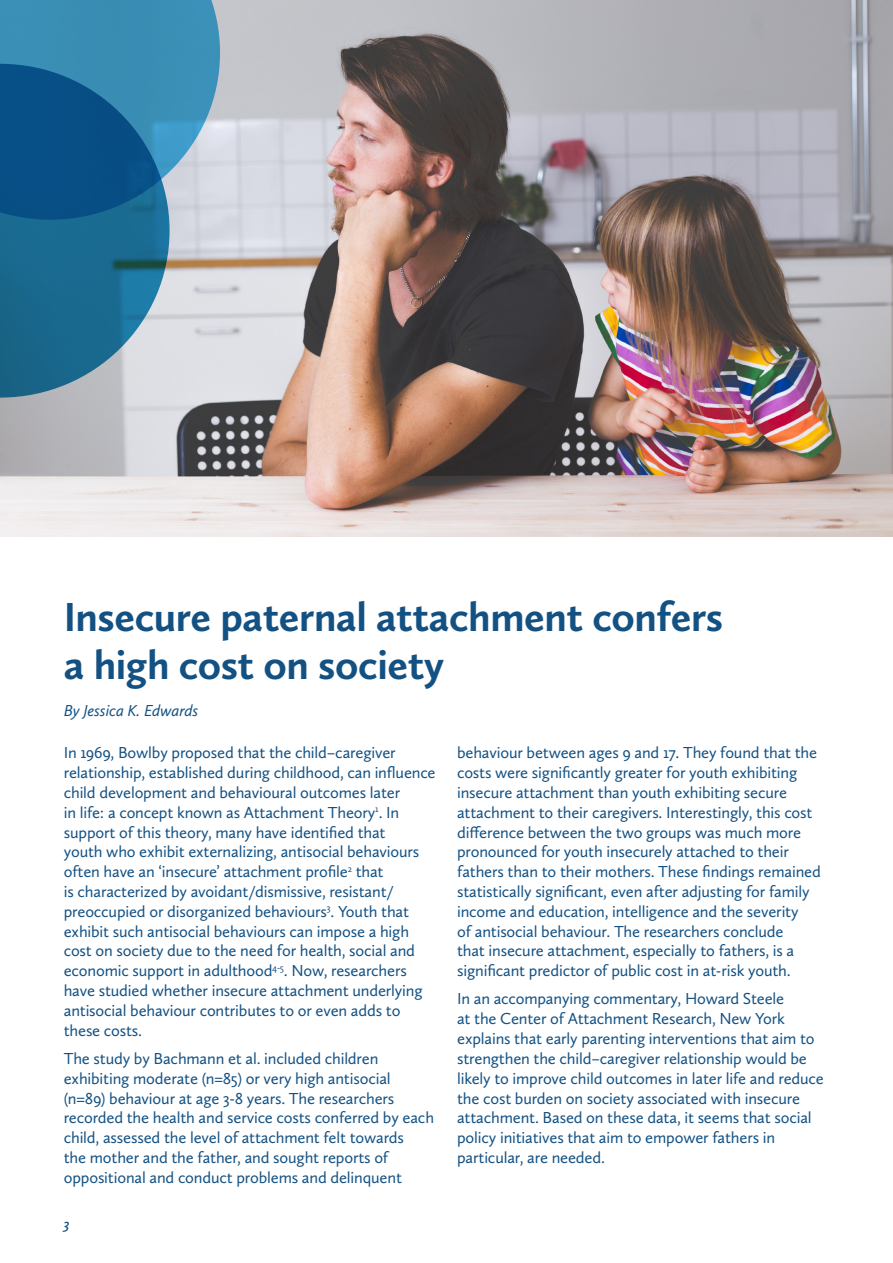
<style>
.page{position:relative;width:893px;height:1263px;background:#fff}
.page>*{position:absolute;margin:0;border:0;box-sizing:border-box;transform-origin:0 0}
.t1{font:700 42px/48px "Calluna Sans";letter-spacing:-.01em;color:#135183}
.t2{font:16.5px/19.8px "Calluna Sans";letter-spacing:-.01em;color:#135183}
.t3{font:italic 16.5px "Calluna Sans";letter-spacing:-.01em;color:#135183}
.t4{font:italic 600 15px "Calluna Sans";color:#135183}
</style>
<div class="page">
<img style="left:0;top:0;width:893px;height:536px">
<svg style="left:0;top:220px;width:170px;height:178px;background:#3f7e9d"></svg>
<svg style="left:0;top:0;width:220px;height:220px;background:#327ba6"></svg>
<h1 class="t1" style="left:64px;top:593px;width:661px">Insecure paternal attachment confers a high cost on society</h1>
<p class="t3" style="left:64px;top:701px;width:136px">By Jessica K. Edwards</p>
<p class="t2" style="left:64px;top:743px;width:373px">In 1969, Bowlby proposed that the child–caregiver relationship, established during childhood, can influence child development and behavioural outcomes later<br>in life: a concept known as Attachment Theory<sup>1</sup>. In support of this theory, many have identified that<br>youth who exhibit externalizing, antisocial behaviours often have an ‘insecure’ attachment profile<sup>2</sup> that<br>is characterized by avoidant/dismissive, resistant/ preoccupied or disorganized behaviours<sup>3</sup>. Youth that exhibit such antisocial behaviours can impose a high cost on society due to the need for health, social and economic support in adulthood<sup>4-5</sup>. Now, researchers have studied whether insecure attachment underlying antisocial behaviour contributes to or even adds to these costs.</p>
<p class="t2" style="left:64px;top:1048px;width:372px">The study by Bachmann et al. included children exhibiting moderate (n=85) or very high antisocial (n=89) behaviour at age 3-8 years. The researchers recorded the health and service costs conferred by each child, assessed the level of attachment felt towards<br>the mother and the father, and sought reports of oppositional and conduct problems and delinquent</p>
<p class="t4" style="left:64px;top:1214px;width:7px">3</p>
<p class="t2" style="left:457px;top:743px;width:365px">behaviour between ages 9 and 17. They found that the costs were significantly greater for youth exhibiting insecure attachment than youth exhibiting secure attachment to their caregivers. Interestingly, this cost difference between the two groups was much more pronounced for youth insecurely attached to their fathers than to their mothers. These findings remained statistically significant, even after adjusting for family income and education, intelligence and the severity<br>of antisocial behaviour. The researchers conclude<br>that insecure attachment, especially to fathers, is a significant predictor of public cost in at-risk youth.</p>
<p class="t2" style="left:457px;top:989px;width:368px">In an accompanying commentary, Howard Steele<br>at the Center of Attachment Research, New York explains that early parenting interventions that aim to strengthen the child–caregiver relationship would be likely to improve child outcomes in later life and reduce the cost burden on society associated with insecure attachment. Based on these data, it seems that social policy initiatives that aim to empower fathers in particular, are needed.</p>
</div>
